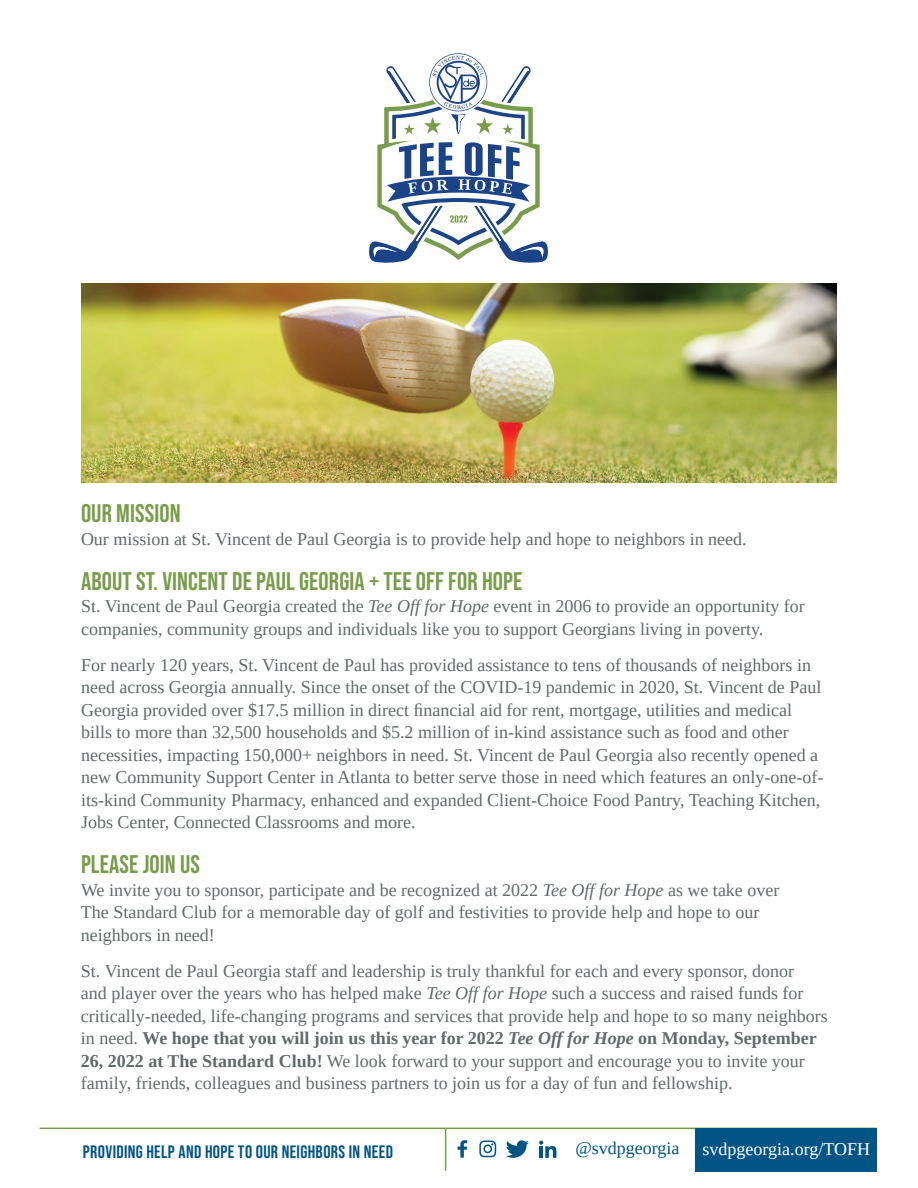
<style>
.page{position:relative;width:918px;height:1188px;background:#fff}
.page>*{position:absolute;margin:0;border:0;box-sizing:border-box;transform-origin:0 0}
.t1{font:25.5px "Bebas Neue";letter-spacing:.005em;color:#789d4a}
.t2{font:18px/22.5px "Liberation Serif";color:#63696a}
.t3{font:18px "Bebas Neue";letter-spacing:.02em;color:#025484}
.t4{font:18px "Liberation Serif";color:#fff}
.t5{font:18px "Liberation Serif";color:#025484}
.s1{font-style:italic}
.s2{font-weight:700}
.s3{font-weight:700;font-style:italic}
</style>
<div class="page">
<hr style="left:40px;top:1128px;width:837px;height:1px;background:#789d4a">
<svg style="left:506px;top:1140px;width:23px;height:18px"></svg>
<svg style="left:479px;top:1140px;width:17px;height:17px"></svg>
<svg style="left:457px;top:1140px;width:10px;height:18px"></svg>
<svg style="left:539px;top:1141px;width:17px;height:17px"></svg>
<div style="left:696px;top:1128px;width:181px;height:44px;background:#025484"></div>
<hr style="left:445px;top:1128px;width:1px;height:43px;background:#789d4a">
<svg style="left:369px;top:53px;width:179px;height:210px"></svg>
<img style="left:81px;top:284px;width:756px;height:198px">
<h1 class="t1" style="left:81px;top:499px;width:101px">OUR MISSION</h1>
<p class="t2" style="left:81px;top:528px;width:667px">Our mission at St. Vincent de Paul Georgia is to provide help and hope to neighbors in need.</p>
<h1 class="t1" style="left:81px;top:567px;width:443px">ABOUT ST. VINCENT DE PAUL GEORGIA + TEE OFF FOR HOPE</h1>
<p class="t2" style="left:81px;top:595px;width:725px">St. Vincent de Paul Georgia created the <span class="s1">Tee Off for Hope</span> event in 2006 to provide an opportunity for companies, community groups and individuals like you to support Georgians living in poverty.</p>
<p class="t2" style="left:81px;top:654px;width:744px">For nearly 120 years, St. Vincent de Paul has provided assistance to tens of thousands of neighbors in need across Georgia annually. Since the onset of the COVID-19 pandemic in 2020, St. Vincent de Paul Georgia provided over $17.5 million in direct financial aid for rent, mortgage, utilities and medical bills to more than 32,500 households and $5.2 million of in-kind assistance such as food and other necessities, impacting 150,000+ neighbors in need. St. Vincent de Paul Georgia also recently opened a new Community Support Center in Atlanta to better serve those in need which features an only-one-of&shy;its-kind Community Pharmacy, enhanced and expanded Client-Choice Food Pantry, Teaching Kitchen, Jobs Center, Connected Classrooms and more.</p>
<h1 class="t1" style="left:81px;top:850px;width:121px">PLEASE JOIN US</h1>
<p class="t2" style="left:81px;top:879px;width:700px">We invite you to sponsor, participate and be recognized at 2022 <span class="s1">Tee Off for Hope</span> as we take over<br>The Standard Club for a memorable day of golf and festivities to provide help and hope to our neighbors in need!</p>
<p class="t2" style="left:81px;top:960px;width:748px">St. Vincent de Paul Georgia staff and leadership is truly thankful for each and every sponsor, donor<br>and player over the years who has helped make <span class="s1">Tee Off for Hope</span> such a success and raised funds for critically-needed, life-changing programs and services that provide help and hope to so many neighbors in need. <span class="s2">We hope that you will join us this year for 2022</span> <span class="s3">Tee Off for Hope</span> <span class="s2">on Monday, September 26, 2022 at The Standard Club!</span> We look forward to your support and encourage you to invite your family, friends, colleagues and business partners to join us for a day of fun and fellowship.</p>
<p class="t3" style="left:83px;top:1142px;width:312px">PROVIDING HELP AND HOPE TO OUR NEIGHBORS IN NEED</p>
<p class="t5" style="left:575px;top:1137px;width:106px">@svdpgeorgia</p>
<p class="t4" style="left:703px;top:1137px;width:169px">svdpgeorgia.org/TOFH</p>
</div>
